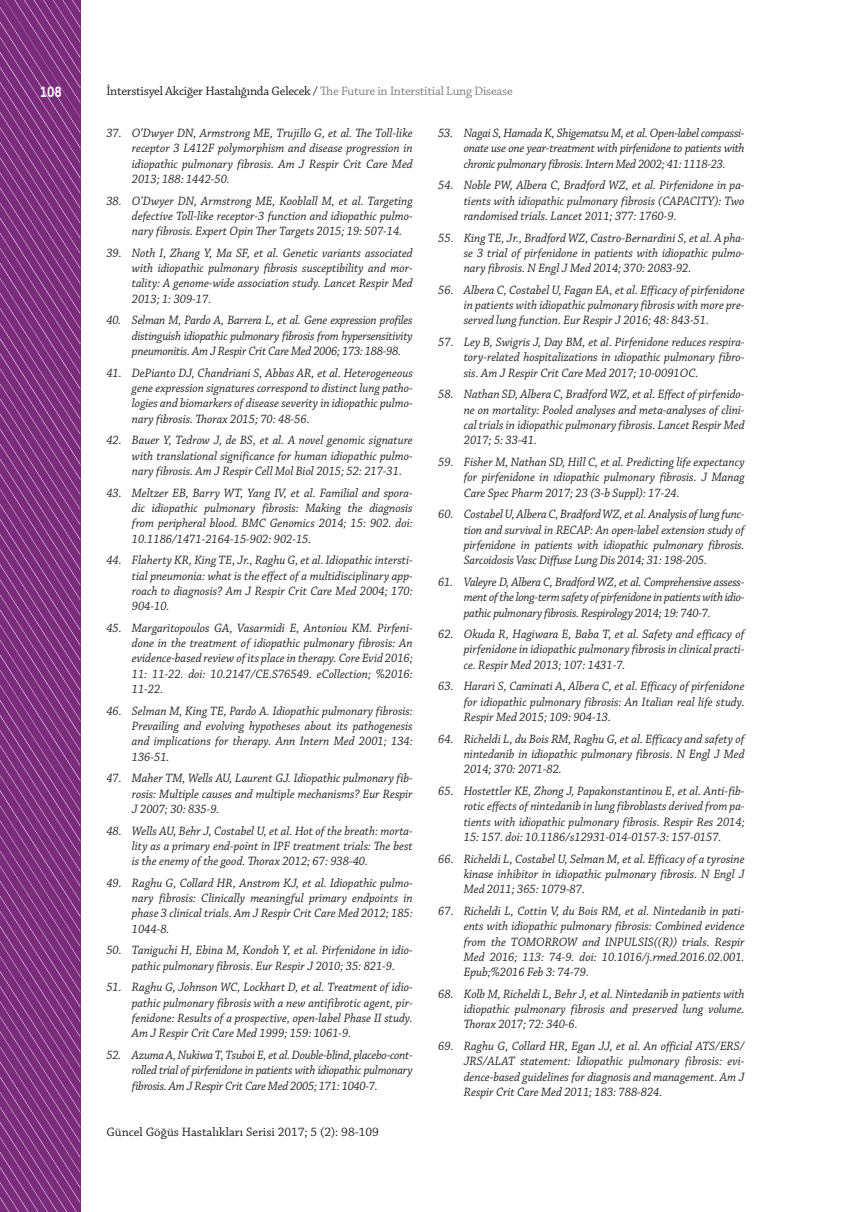
<style>
.page{position:relative;width:851px;height:1212px;background:#fff}
.page>*{position:absolute;margin:0;border:0;box-sizing:border-box;transform-origin:0 0}
.t1{font:700 15px "Alwyn OT";color:#fff;scale:.85 1}
.t2{font:12.9px "Chaparral Pro";letter-spacing:-.02em;color:#231f20}
.t3{font:12.9px "Chaparral Pro";color:#231f20}
.t4{font:italic 12.75px/15.3px "Chaparral Pro";color:#231f20;text-align:justify;scale:.95 1}
.s1{color:#808285}
</style>
<div class="page">
<svg style="left:0;top:0;width:80px;height:1212px;background:#813683"></svg>
<p class="t1" style="left:40px;top:82px;width:28px">108</p>
<p class="t2" style="left:106px;top:84px;width:408px">İnterstisyel Akciğer Hastalığında Gelecek / <span class="s1">The Future in Interstitial Lung Disease</span></p>
<p class="t4" style="left:132px;top:126px;width:297px;text-indent:-26px">37. O’Dwyer DN, Armstrong ME, Trujillo G, et al. The Toll-like receptor 3 L412F polymorphism and disease progression in idiopathic pulmonary fibrosis. Am J Respir Crit Care Med 2013; 188: 1442-50.</p>
<p class="t4" style="left:132px;top:193px;width:297px;text-indent:-26px">38. O’Dwyer DN, Armstrong ME, Kooblall M, et al. Targeting defective Toll-like receptor-3 function and idiopathic pulmo&shy;nary fibrosis. Expert Opin Ther Targets 2015; 19: 507-14.</p>
<p class="t4" style="left:132px;top:246px;width:297px;text-indent:-26px">39. Noth I, Zhang Y, Ma SF, et al. Genetic variants associated with idiopathic pulmonary fibrosis susceptibility and mor&shy;tality: A genome-wide association study. Lancet Respir Med 2013; 1: 309-17.</p>
<p class="t4" style="left:132px;top:313px;width:297px;text-indent:-26px">40. Selman M, Pardo A, Barrera L, et al. Gene expression profiles distinguish idiopathic pulmonary fibrosis from hypersensitivity pneumonitis. Am J Respir Crit Care Med 2006; 173: 188-98.</p>
<p class="t4" style="left:132px;top:366px;width:297px;text-indent:-26px">41. DePianto DJ, Chandriani S, Abbas AR, et al. Heterogeneous gene expression signatures correspond to distinct lung patho&shy;logies and biomarkers of disease severity in idiopathic pulmo&shy;nary fibrosis. Thorax 2015; 70: 48-56.</p>
<p class="t4" style="left:132px;top:433px;width:297px;text-indent:-26px">42. Bauer Y, Tedrow J, de BS, et al. A novel genomic signature with translational significance for human idiopathic pulmo&shy;nary fibrosis. Am J Respir Cell Mol Biol 2015; 52: 217-31.</p>
<p class="t4" style="left:132px;top:485px;width:297px;text-indent:-26px">43. Meltzer EB, Barry WT, Yang IV, et al. Familial and spora&shy;dic idiopathic pulmonary fibrosis: Making the diagnosis from peripheral blood. BMC Genomics 2014; 15: 902. doi:<br>10.1186/1471-2164-15-902: 902-15.</p>
<p class="t4" style="left:132px;top:553px;width:297px;text-indent:-26px">44. Flaherty KR, King TE, Jr., Raghu G, et al. Idiopathic intersti&shy;tial pneumonia: what is the effect of a multidisciplinary app&shy;roach to diagnosis? Am J Respir Crit Care Med 2004; 170:<br>904-10.</p>
<p class="t4" style="left:132px;top:621px;width:297px;text-indent:-26px">45. Margaritopoulos GA, Vasarmidi E, Antoniou KM. Pirfeni&shy;done in the treatment of idiopathic pulmonary fibrosis: An evidence-based review of its place in therapy. Core Evid 2016; 11: 11-22. doi: 10.2147/CE.S76549. eCollection; %2016:<br>11-22.</p>
<p class="t4" style="left:132px;top:703px;width:297px;text-indent:-26px">46. Selman M, King TE, Pardo A. Idiopathic pulmonary fibrosis:<br>Prevailing and evolving hypotheses about its pathogenesis and implications for therapy. Ann Intern Med 2001; 134:<br>136-51.</p>
<p class="t4" style="left:132px;top:771px;width:297px;text-indent:-26px">47. Maher TM, Wells AU, Laurent GJ. Idiopathic pulmonary fib&shy;rosis: Multiple causes and multiple mechanisms? Eur Respir J 2007; 30: 835-9.</p>
<p class="t4" style="left:132px;top:823px;width:297px;text-indent:-26px">48. Wells AU, Behr J, Costabel U, et al. Hot of the breath: morta&shy;lity as a primary end-point in IPF treatment trials: The best is the enemy of the good. Thorax 2012; 67: 938-40.</p>
<p class="t4" style="left:132px;top:876px;width:297px;text-indent:-26px">49. Raghu G, Collard HR, Anstrom KJ, et al. Idiopathic pulmo&shy;nary fibrosis: Clinically meaningful primary endpoints in phase 3 clinical trials. Am J Respir Crit Care Med 2012; 185:<br>1044-8.</p>
<p class="t4" style="left:132px;top:943px;width:297px;text-indent:-26px">50. Taniguchi H, Ebina M, Kondoh Y, et al. Pirfenidone in idio&shy;pathic pulmonary fibrosis. Eur Respir J 2010; 35: 821-9.</p>
<p class="t4" style="left:132px;top:980px;width:297px;text-indent:-26px">51. Raghu G, Johnson WC, Lockhart D, et al. Treatment of idio&shy;pathic pulmonary fibrosis with a new antifibrotic agent, pir&shy;fenidone: Results of a prospective, open-label Phase II study.<br>Am J Respir Crit Care Med 1999; 159: 1061-9.</p>
<p class="t4" style="left:132px;top:1048px;width:297px;text-indent:-26px">52. Azuma A, Nukiwa T, Tsuboi E, et al. Double-blind, placebo-cont&shy;rolled trial of pirfenidone in patients with idiopathic pulmonary fibrosis. Am J Respir Crit Care Med 2005; 171: 1040-7.</p>
<p class="t3" style="left:106px;top:1125px;width:274px">Güncel Göğüs Hastalıkları Serisi 2017; 5 (2): 98-109</p>
<p class="t4" style="left:463px;top:126px;width:297px;text-indent:-26px">53. Nagai S, Hamada K, Shigematsu M, et al. Open-label compassi&shy;onate use one year-treatment with pirfenidone to patients with chronic pulmonary fibrosis. Intern Med 2002; 41: 1118-23.</p>
<p class="t4" style="left:463px;top:178px;width:297px;text-indent:-26px">54. Noble PW, Albera C, Bradford WZ, et al. Pirfenidone in pa&shy;tients with idiopathic pulmonary fibrosis (CAPACITY): Two randomised trials. Lancet 2011; 377: 1760-9.</p>
<p class="t4" style="left:463px;top:230px;width:297px;text-indent:-26px">55. King TE, Jr., Bradford WZ, Castro-Bernardini S, et al. A pha&shy;se 3 trial of pirfenidone in patients with idiopathic pulmo&shy;nary fibrosis. N Engl J Med 2014; 370: 2083-92.</p>
<p class="t4" style="left:463px;top:283px;width:297px;text-indent:-26px">56. Albera C, Costabel U, Fagan EA, et al. Efficacy of pirfenidone in patients with idiopathic pulmonary fibrosis with more pre&shy;served lung function. Eur Respir J 2016; 48: 843-51.</p>
<p class="t4" style="left:463px;top:335px;width:297px;text-indent:-26px">57. Ley B, Swigris J, Day BM, et al. Pirfenidone reduces respira&shy;tory-related hospitalizations in ıdiopathic pulmonary fibro&shy;sis. Am J Respir Crit Care Med 2017; 10-0091OC.</p>
<p class="t4" style="left:463px;top:387px;width:297px;text-indent:-26px">58. Nathan SD, Albera C, Bradford WZ, et al. Effect of pirfenido&shy;ne on mortality: Pooled analyses and meta-analyses of clini&shy;cal trials in idiopathic pulmonary fibrosis. Lancet Respir Med 2017; 5: 33-41.</p>
<p class="t4" style="left:463px;top:455px;width:297px;text-indent:-26px">59. Fisher M, Nathan SD, Hill C, et al. Predicting life expectancy for pirfenidone in ıdiopathic pulmonary fibrosis. J Manag Care Spec Pharm 2017; 23 (3-b Suppl): 17-24.</p>
<p class="t4" style="left:463px;top:507px;width:297px;text-indent:-26px">60. Costabel U, Albera C, Bradford WZ, et al. Analysis of lung func&shy;tion and survival in RECAP: An open-label extension study of pirfenidone in patients with idiopathic pulmonary fibrosis.<br>Sarcoidosis Vasc Diffuse Lung Dis 2014; 31: 198-205.</p>
<p class="t4" style="left:463px;top:575px;width:297px;text-indent:-26px">61. Valeyre D, Albera C, Bradford WZ, et al. Comprehensive assess&shy;ment of the long-term safety of pirfenidone in patients with idio&shy;pathic pulmonary fibrosis. Respirology 2014; 19: 740-7.</p>
<p class="t4" style="left:463px;top:627px;width:297px;text-indent:-26px">62. Okuda R, Hagiwara E, Baba T, et al. Safety and efficacy of pirfenidone in idiopathic pulmonary fibrosis in clinical practi&shy;ce. Respir Med 2013; 107: 1431-7.</p>
<p class="t4" style="left:463px;top:679px;width:297px;text-indent:-26px">63. Harari S, Caminati A, Albera C, et al. Efficacy of pirfenidone for idiopathic pulmonary fibrosis: An Italian real life study.<br>Respir Med 2015; 109: 904-13.</p>
<p class="t4" style="left:463px;top:731px;width:297px;text-indent:-26px">64. Richeldi L, du Bois RM, Raghu G, et al. Efficacy and safety of nintedanib in idiopathic pulmonary fibrosis. N Engl J Med 2014; 370: 2071-82.</p>
<p class="t4" style="left:463px;top:784px;width:297px;text-indent:-26px">65. Hostettler KE, Zhong J, Papakonstantinou E, et al. Anti-fib&shy;rotic effects of nintedanib in lung fibroblasts derived from pa&shy;tients with idiopathic pulmonary fibrosis. Respir Res 2014; 15: 157. doi: 10.1186/s12931-014-0157-3: 157-0157.</p>
<p class="t4" style="left:463px;top:851px;width:297px;text-indent:-26px">66. Richeldi L, Costabel U, Selman M, et al. Efficacy of a tyrosine kinase inhibitor in idiopathic pulmonary fibrosis. N Engl J Med 2011; 365: 1079-87.</p>
<p class="t4" style="left:463px;top:904px;width:297px;text-indent:-26px">67. Richeldi L, Cottin V, du Bois RM, et al. Nintedanib in pati&shy;ents with idiopathic pulmonary fibrosis: Combined evidence from the TOMORROW and INPULSIS((R)) trials. Respir Med 2016; 113: 74-9. doi: 10.1016/j.rmed.2016.02.001.<br>Epub;%2016 Feb 3: 74-79.</p>
<p class="t4" style="left:463px;top:987px;width:297px;text-indent:-26px">68. Kolb M, Richeldi L, Behr J, et al. Nintedanib in patients with idiopathic pulmonary fibrosis and preserved lung volume.<br>Thorax 2017; 72: 340-6.</p>
<p class="t4" style="left:463px;top:1039px;width:297px;text-indent:-26px">69. Raghu G, Collard HR, Egan JJ, et al. An official ATS/ERS/ JRS/ALAT statement: Idiopathic pulmonary fibrosis: evi&shy;dence-based guidelines for diagnosis and management. Am J Respir Crit Care Med 2011; 183: 788-824.</p>
</div>
